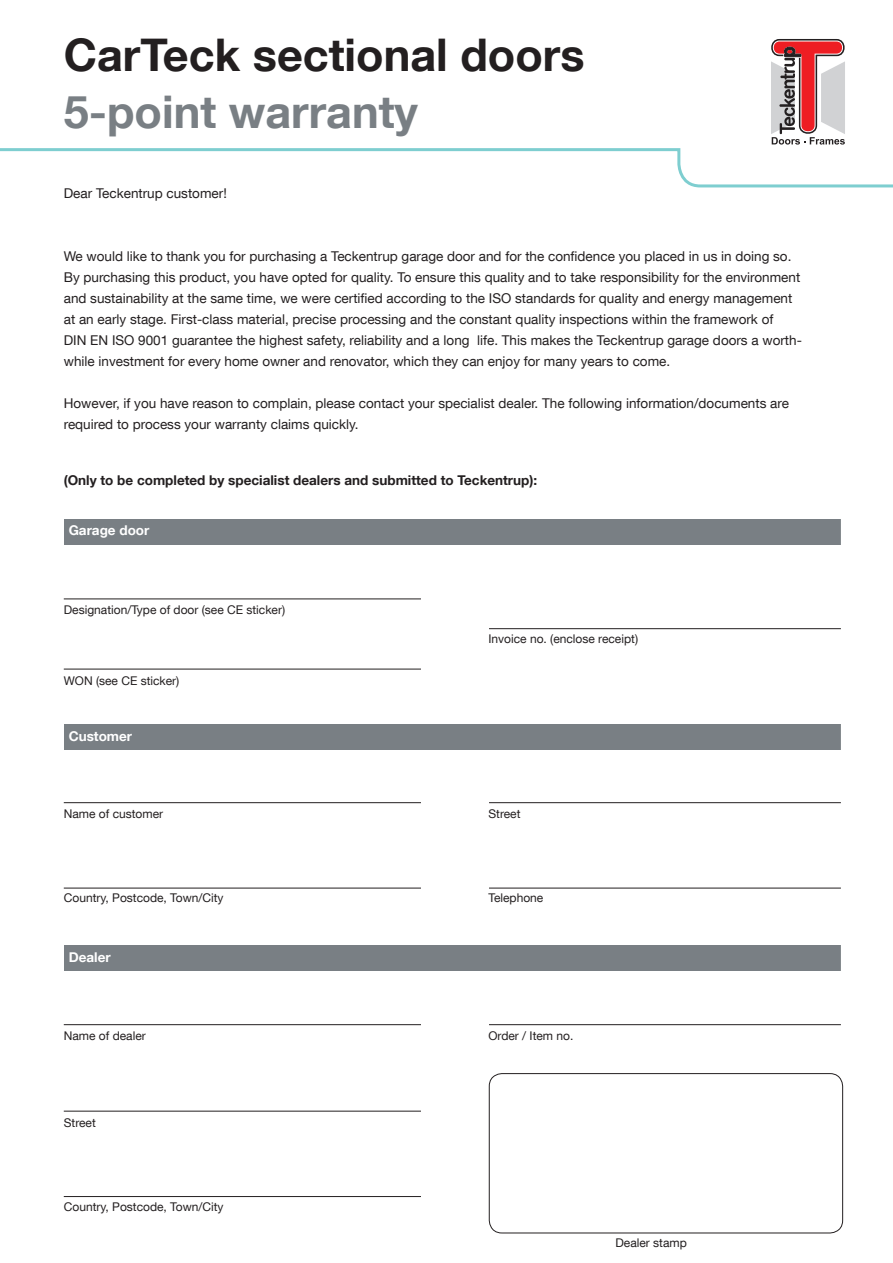
<style>
.page{position:relative;width:893px;height:1263px;background:#fff}
.page>*{position:absolute;margin:0;border:0;box-sizing:border-box;transform-origin:0 0}
.t1{font:700 45px "Helvetica Neue LT Com";color:#231f20}
.t2{font:700 45px "Helvetica Neue LT Com";color:#797f84}
.t3{font:13.5px/21px "Helvetica Neue LT Com";color:#231f20}
.t4{font:700 13.5px "Helvetica Neue LT Com";color:#231f20}
.t5{font:700 13.5px "Helvetica Neue LT Com";color:#fff}
.t6{font:12px "Helvetica Neue LT Com";color:#231f20}
</style>
<div class="page">
<hr style="left:64px;top:598px;width:357px;height:1px;background:#231f20">
<hr style="left:64px;top:669px;width:357px;height:1px;background:#231f20">
<hr style="left:64px;top:802px;width:357px;height:1px;background:#231f20">
<hr style="left:64px;top:888px;width:357px;height:1px;background:#231f20">
<hr style="left:489px;top:802px;width:357px;height:1px;background:#231f20">
<hr style="left:489px;top:888px;width:357px;height:1px;background:#231f20">
<hr style="left:489px;top:628px;width:357px;height:1px;background:#231f20">
<div style="left:64px;top:519px;width:781px;height:26px;background:#797f84"></div>
<div style="left:64px;top:725px;width:781px;height:25px;background:#797f84"></div>
<hr style="left:64px;top:1024px;width:357px;height:1px;background:#231f20">
<hr style="left:64px;top:1111px;width:357px;height:1px;background:#231f20">
<hr style="left:64px;top:1196px;width:357px;height:1px;background:#231f20">
<hr style="left:489px;top:1024px;width:357px;height:1px;background:#231f20">
<div style="left:489px;top:1073px;width:354px;height:160px;border:1px solid #231f20;border-radius:13px"></div>
<div style="left:64px;top:945px;width:781px;height:26px;background:#797f84"></div>
<svg style="left:0;top:39px;width:893px;height:149px"></svg>
<div style="left:841px;top:478px;width:19px;height:563px;background:#fff"></div>
<h1 class="t1" style="left:64px;top:27px;width:522px">CarTeck sectional doors</h1>
<h1 class="t2" style="left:64px;top:84px;width:356px">5-point warranty</h1>
<p class="t3" style="left:64px;top:182px;width:165px">Dear Teckentrup customer!</p>
<p class="t3" style="left:64px;top:245px;width:740px">We would like to thank you for purchasing a Teckentrup garage door and for the confidence you placed in us in doing so.<br>By purchasing this product, you have opted for quality. To ensure this quality and to take responsibility for the environment and sustainability at the same time, we were certified according to the ISO standards for quality and energy management at an early stage. First-class material, precise processing and the constant quality inspections within the framework of<br>DIN EN ISO 9001 guarantee the highest safety, reliability and a long life. This makes the Teckentrup garage doors a worth&shy;while investment for every home owner and renovator, which they can enjoy for many years to come.</p>
<p class="t3" style="left:64px;top:392px;width:727px">However, if you have reason to complain, please contact your specialist dealer. The following information/documents are required to process your warranty claims quickly.</p>
<p class="t4" style="left:64px;top:471px;width:475px">(Only to be completed by specialist dealers and submitted to Teckentrup):</p>
<p class="t5" style="left:69px;top:521px;width:82px">Garage door</p>
<p class="t6" style="left:64px;top:603px;width:223px">Designation/Type of door (see CE sticker)</p>
<p class="t6" style="left:64px;top:673px;width:117px">WON (see CE sticker)</p>
<p class="t5" style="left:69px;top:728px;width:65px">Customer</p>
<p class="t6" style="left:488px;top:631px;width:151px">Invoice no. (enclose receipt)</p>
<p class="t6" style="left:64px;top:807px;width:101px">Name of customer</p>
<p class="t6" style="left:488px;top:807px;width:34px">Street</p>
<p class="t6" style="left:64px;top:891px;width:161px">Country, Postcode, Town/City</p>
<p class="t6" style="left:488px;top:891px;width:56px">Telephone</p>
<p class="t5" style="left:69px;top:948px;width:43px">Dealer</p>
<p class="t6" style="left:64px;top:1028px;width:84px">Name of dealer</p>
<p class="t6" style="left:488px;top:1028px;width:86px">Order / Item no.</p>
<p class="t6" style="left:64px;top:1115px;width:34px">Street</p>
<p class="t6" style="left:64px;top:1199px;width:161px">Country, Postcode, Town/City</p>
<p class="t6" style="left:615px;top:1235px;width:73px">Dealer stamp</p>
</div>
